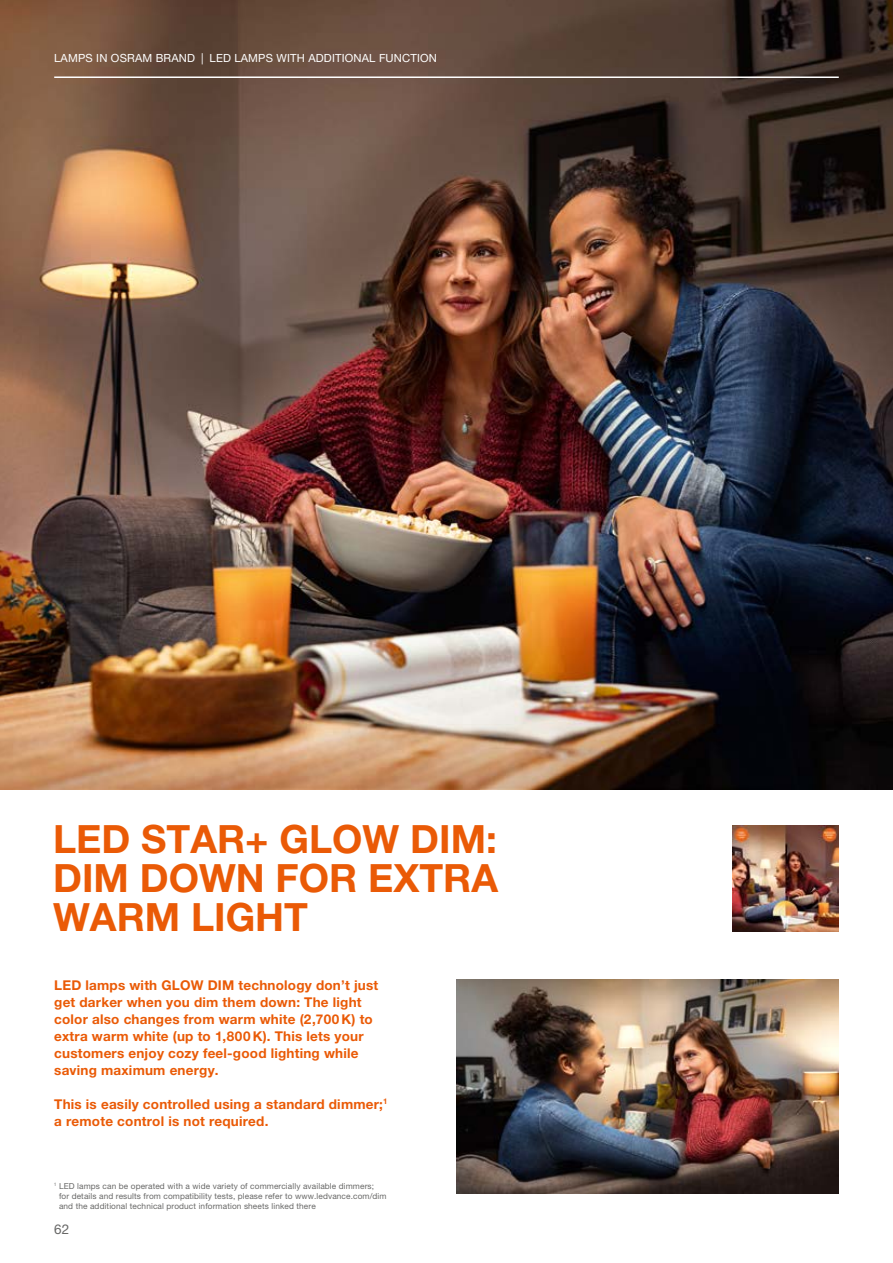
<style>
.page{position:relative;width:893px;height:1263px;background:#fff}
.page>*{position:absolute;margin:0;border:0;box-sizing:border-box;transform-origin:0 0}
.LDV_A4_Head_Bold__Za{font:700 39px/39px "Helvetica Neue LT Pro";color:#ea5a06;text-align:justify}
.LDV_A4_Copy_Bold_9pt{font:700 13.5px/17px "Helvetica Neue LT Pro";letter-spacing:.015em;color:#ea5a06}
.t1{font:13.5px "Helvetica Neue LT Pro";color:#686867}
.t2{font:11.25px "Helvetica Neue LT Pro";letter-spacing:.015em;color:#fff}
.LDV_A4_Footnote_5_5p{font:8.25px/9.8px "Helvetica Neue LT Pro";letter-spacing:.015em;color:#686867}
</style>
<div class="page">
<img style="left:0;top:0;width:893px;height:789px">
<img style="left:456px;top:980px;width:383px;height:214px">
<img style="left:733px;top:825px;width:106px;height:106px">
<hr style="left:54px;top:76px;width:785px;height:2px;background:#fff">
<p class="t2" style="left:54px;top:52px;width:384px">LAMPS IN OSRAM BRAND | LED LAMPS WITH ADDITIONAL FUNCTION</p>
<p class="LDV_A4_Head_Bold__Za" style="left:53px;top:819px;width:446px">LED STAR+ GLOW DIM:<br>DIM DOWN FOR EXTRA WARM LIGHT</p>
<p class="LDV_A4_Copy_Bold_9pt" style="left:54px;top:976px;width:326px">LED lamps with GLOW DIM technology don’t just get darker when you dim them down: The light color also changes from warm white (2,700 K) to extra warm white (up to 1,800 K). This lets your customers enjoy cozy feel-good lighting while saving maximum energy.</p>
<p class="LDV_A4_Copy_Bold_9pt" style="left:54px;top:1095px;width:335px">This is easily controlled using a standard dimmer;<sup>1 </sup>a remote control is not required.</p>
<p class="LDV_A4_Footnote_5_5p" style="left:59px;top:1181px;width:329px;text-indent:-5px"><sup>1</sup> LED lamps can be operated with a wide variety of commercially available dimmers;<br>for details and results from compatibility tests, please refer to www.ledvance.com/dim and the additional technical product information sheets linked there</p>
<p class="t1" style="left:54px;top:1221px;width:17px">62</p>
</div>
